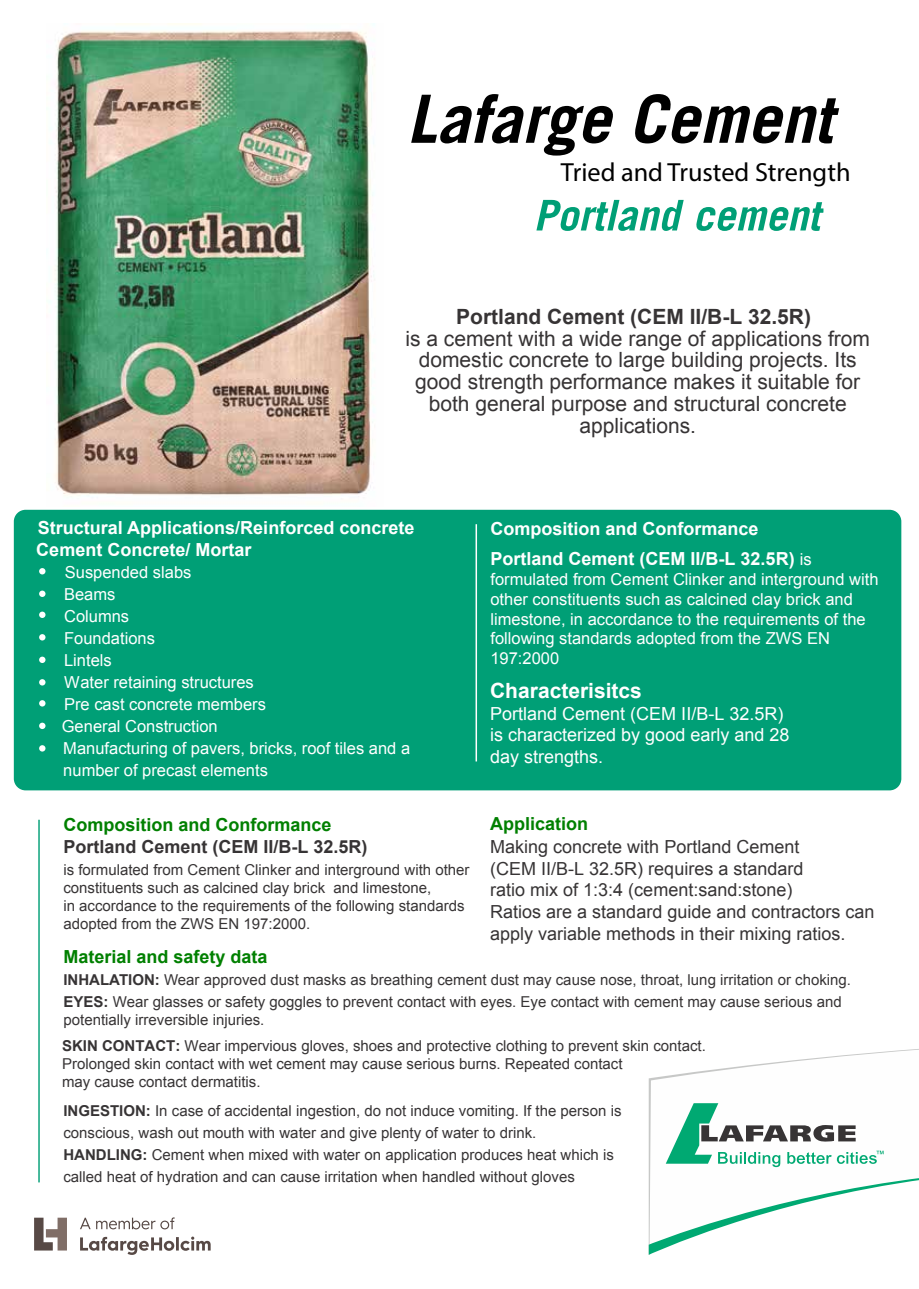
<style>
.page{position:relative;width:919px;height:1289px;background:#fff}
.page>*{position:absolute;margin:0;border:0;box-sizing:border-box;transform-origin:0 0}
.t1{font:26.25px "Myriad Pro";color:#000}
.t2{font:21px/21.9px "Arial";color:#373435;text-align:center}
.t3{font:700 21px "Arial";color:#373435}
.t4{font:700 21px "Arial";color:#fff}
.t5{font:18px/21.8px "Arial";color:#373435}
.t6{font:700 18px/22px "Arial";color:#fff}
.t7{font:18px/21.5px "Arial";color:#fff}
.t8{font:700 18px "Arial";color:#008000}
.t9{font:700 18px "Arial";color:#373435}
.t10{font:16.5px/22px "Arial";color:#fff}
.t11{font:15px/18px "Arial";color:#373435}
.s1{font-weight:400;font-size:16.5px}
.s2{font-weight:700}
</style>
<div class="page">
<img style="left:49px;top:24px;width:326px;height:472px">
<div style="left:14px;top:510px;width:887px;height:280px;background:#009f76;border-radius:12px"></div>
<svg style="left:411px;top:94px;width:428px;height:62px"></svg>
<svg style="left:536px;top:200px;width:287px;height:31px"></svg>
<svg style="left:39px;top:568px;width:6px;height:6px"></svg>
<div style="left:39px;top:590px;width:6px;height:7px;background:#fff;border-radius:50%"></div>
<div style="left:39px;top:611px;width:6px;height:7px;background:#fff;border-radius:50%"></div>
<svg style="left:39px;top:634px;width:6px;height:6px"></svg>
<div style="left:39px;top:656px;width:6px;height:7px;background:#fff;border-radius:50%"></div>
<svg style="left:39px;top:679px;width:6px;height:6px"></svg>
<svg style="left:39px;top:700px;width:6px;height:6px"></svg>
<div style="left:39px;top:722px;width:6px;height:7px;background:#fff;border-radius:50%"></div>
<svg style="left:39px;top:745px;width:6px;height:6px"></svg>
<hr style="left:475px;top:524px;width:2px;height:237px;background:#fff">
<hr style="left:38px;top:819px;width:2px;height:363px;background:#009f76">
<svg style="left:34px;top:1217px;width:33px;height:33px"></svg>
<svg style="left:80px;top:1236px;width:131px;height:18px"></svg>
<svg style="left:80px;top:1217px;width:95px;height:12px"></svg>
<svg style="left:648px;top:1049px;width:270px;height:128px"></svg>
<svg style="left:648px;top:1177px;width:270px;height:77px"></svg>
<svg style="left:665px;top:1103px;width:218px;height:64px"></svg>
<h1 class="t1" style="left:560px;top:156px;width:291px">Tried and Trusted Strength</h1>
<h2 class="t3" style="left:456px;top:302px;width:356px">Portland Cement (CEM II/B-L 32.5R)</h2>
<h2 class="t2" style="left:405px;top:327px;width:466px">is a cement with a wide range of applications from domestic concrete to large building projects. Its good strength performance makes it suitable for both general purpose and structural concrete applications.</h2>
<p class="t6" style="left:36px;top:517px;width:379px">Structural Applications/Reinforced concrete<br>Cement Concrete/ Mortar</p>
<p class="t10" style="left:62px;top:561px;width:350px">Suspended slabs<br>Beams<br>Columns<br>Foundations<br>Lintels<br>Water retaining structures<br>Pre cast concrete members<br>General Construction<br>Manufacturing of pavers, bricks, roof tiles and a number of precast elements</p>
<p class="t8" style="left:63px;top:812px;width:270px">Composition and Conformance</p>
<p class="t9" style="left:63px;top:834px;width:306px">Portland Cement (CEM II/B-L 32.5R)</p>
<p class="t11" style="left:63px;top:861px;width:407px">is formulated from Cement Clinker and interground with other constituents such as calcined clay brick and limestone,<br>in accordance to the requirements of the following standards adopted from the ZWS EN 197:2000.</p>
<p class="t6" style="left:490px;top:514px;width:322px;line-height:30px">Composition and Conformance<br>Portland Cement (CEM II/B-L 32.5R) <span class="s1">is</span></p>
<p class="t10" style="left:490px;top:569px;width:389px;line-height:19.8px">formulated from Cement Clinker and interground with other constituents such as calcined clay brick and limestone, in accordance to the requirements of the following standards adopted from the ZWS EN 197:2000</p>
<h2 class="t4" style="left:490px;top:676px;width:153px">Characterisitcs</h2>
<p class="t7" style="left:490px;top:703px;width:301px">Portland Cement (CEM II/B-L 32.5R) is characterized by good early and 28 day strengths.</p>
<p class="t8" style="left:490px;top:811px;width:100px">Application</p>
<p class="t5" style="left:490px;top:836px;width:386px">Making concrete with Portland Cement<br>(CEM II/B-L 32.5R) requires a standard<br>ratio mix of 1:3:4 (cement:sand:stone)<br>Ratios are a standard guide and contractors can apply variable methods in their mixing ratios.</p>
<p class="t8" style="left:63px;top:944px;width:206px">Material and safety data</p>
<p class="t11" style="left:63px;top:968px;width:789px;line-height:21.9px"><span class="s2">INHALATION:</span> Wear approved dust masks as breathing cement dust may cause nose, throat, lung irritation or choking.<br><span class="s2">EYES:</span> Wear glasses or safety goggles to prevent contact with eyes. Eye contact with cement may cause serious and</p>
<p class="t11" style="left:62px;top:1006px;width:645px;line-height:26px">potentially irreversible injuries.<br><span class="s2">SKIN CONTACT:</span> Wear impervious gloves, shoes and protective clothing to prevent skin contact.</p>
<p class="t11" style="left:62px;top:1054px;width:562px">Prolonged skin contact with wet cement may cause serious burns. Repeated contact may cause contact dermatitis.</p>
<p class="t11" style="left:63px;top:1100px;width:559px;line-height:22px"><span class="s2">INGESTION:</span> In case of accidental ingestion, do not induce vomiting. If the person is conscious, wash out mouth with water and give plenty of water to drink.<br><span class="s2">HANDLING:</span> Cement when mixed with water on application produces heat which is called heat of hydration and can cause irritation when handled without gloves</p>
</div>
